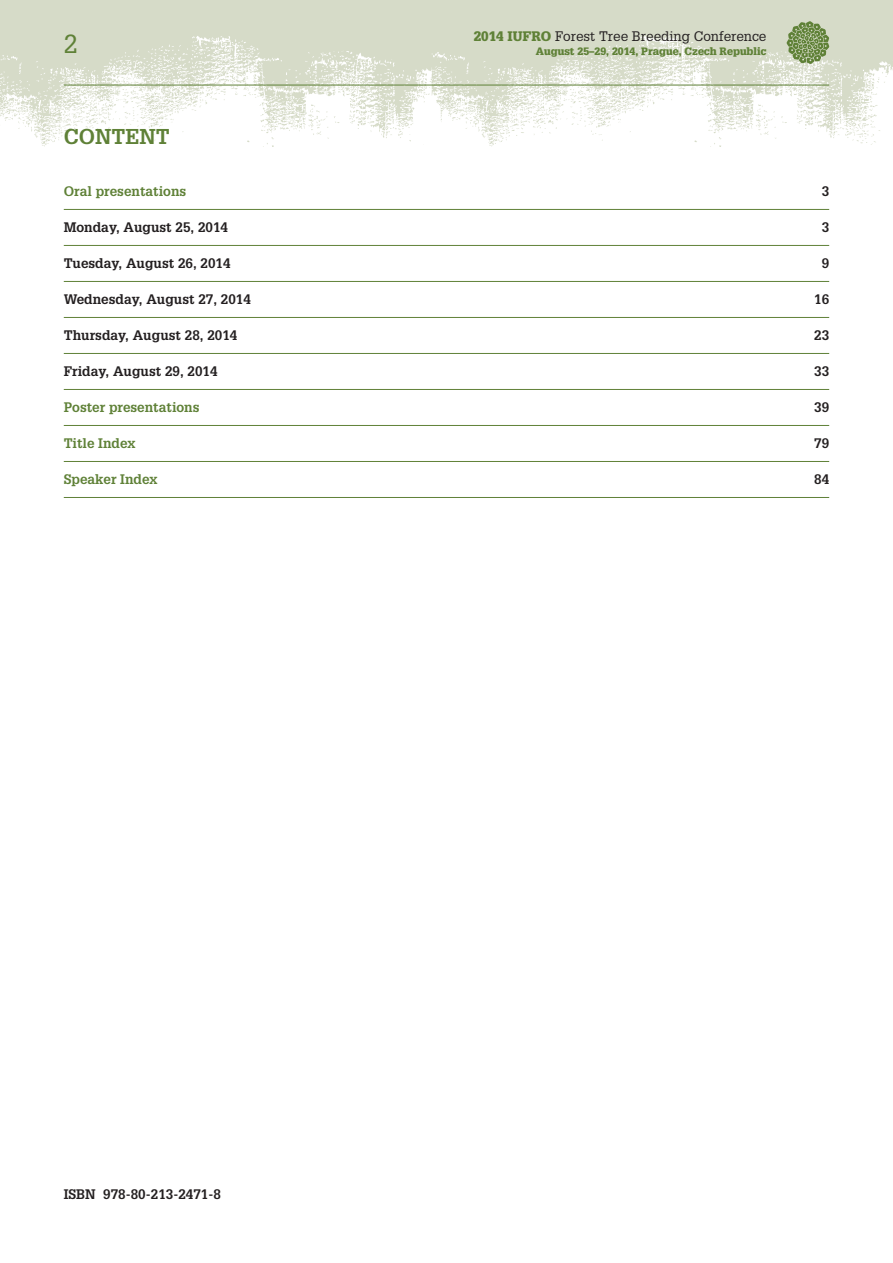
<style>
.page{position:relative;width:893px;height:1263px;background:#fff}
.page>*{position:absolute;margin:0;border:0;box-sizing:border-box;transform-origin:0 0}
.t1{font:25.5px "Glypha CE";color:#5f8137}
.t2{font:700 21px "Glypha CE";color:#5f8137}
.t3{font:700 13.5px "Glypha CE";color:#231f20}
.t4{font:700 13.5px "Glypha CE";color:#5f8137}
.t5{font:13.5px "Glypha CE";color:#231f20}
.t6{font:900 10.5px "Glypha CE";color:#5f8137}
.s1{font-weight:900;color:#5f8137}
</style>
<div class="page">
<svg style="left:0;top:0;width:893px;height:147px;fill:#d6dbc8"></svg>
<svg style="left:787px;top:21px;width:42px;height:43px;background:#93a876"></svg>
<hr style="left:64px;top:85px;width:765px;height:1px;background:#5f8137">
<hr style="left:64px;top:209px;width:765px;height:1px;background:#5f8137">
<hr style="left:64px;top:245px;width:765px;height:1px;background:#5f8137">
<hr style="left:64px;top:281px;width:765px;height:1px;background:#5f8137">
<hr style="left:64px;top:317px;width:765px;height:1px;background:#5f8137">
<hr style="left:64px;top:353px;width:765px;height:1px;background:#5f8137">
<hr style="left:64px;top:389px;width:765px;height:1px;background:#5f8137">
<hr style="left:64px;top:425px;width:765px;height:1px;background:#5f8137">
<hr style="left:64px;top:461px;width:765px;height:1px;background:#5f8137">
<hr style="left:64px;top:497px;width:765px;height:1px;background:#5f8137">
<h1 class="t1" style="left:64px;top:34px;width:16px">2</h1>
<h2 class="t2" style="left:64px;top:129px;width:108px">CONTENT</h2>
<p class="t5" style="left:474px;top:31px;width:294px"><span class="s1">2014 IUFRO</span> Forest Tree Breeding Conference</p>
<p class="t6" style="left:536px;top:46px;width:232px">August 25–29, 2014, Prague, Czech Republic</p>
<p class="t4" style="left:64px;top:187px;width:124px">Oral presentations</p>
<p class="t3" style="left:822px;top:187px;width:9px">3</p>
<p class="t3" style="left:64px;top:223px;width:166px">Monday, August 25, 2014</p>
<p class="t3" style="left:822px;top:223px;width:9px">3</p>
<p class="t3" style="left:64px;top:259px;width:168px">Tuesday, August 26, 2014</p>
<p class="t3" style="left:822px;top:259px;width:9px">9</p>
<p class="t3" style="left:64px;top:295px;width:189px">Wednesday, August 27, 2014</p>
<p class="t3" style="left:814px;top:295px;width:17px">16</p>
<p class="t3" style="left:64px;top:331px;width:175px">Thursday, August 28, 2014</p>
<p class="t3" style="left:814px;top:331px;width:17px">23</p>
<p class="t3" style="left:64px;top:367px;width:155px">Friday, August 29, 2014</p>
<p class="t3" style="left:814px;top:367px;width:17px">33</p>
<p class="t4" style="left:64px;top:403px;width:137px">Poster presentations</p>
<p class="t3" style="left:814px;top:403px;width:17px">39</p>
<p class="t4" style="left:64px;top:439px;width:73px">Title Index</p>
<p class="t3" style="left:814px;top:439px;width:17px">79</p>
<p class="t4" style="left:64px;top:475px;width:95px">Speaker Index</p>
<p class="t3" style="left:814px;top:475px;width:17px">84</p>
<p class="t3" style="left:64px;top:1190px;width:159px">ISBN 978-80-213-2471-8</p>
</div>
